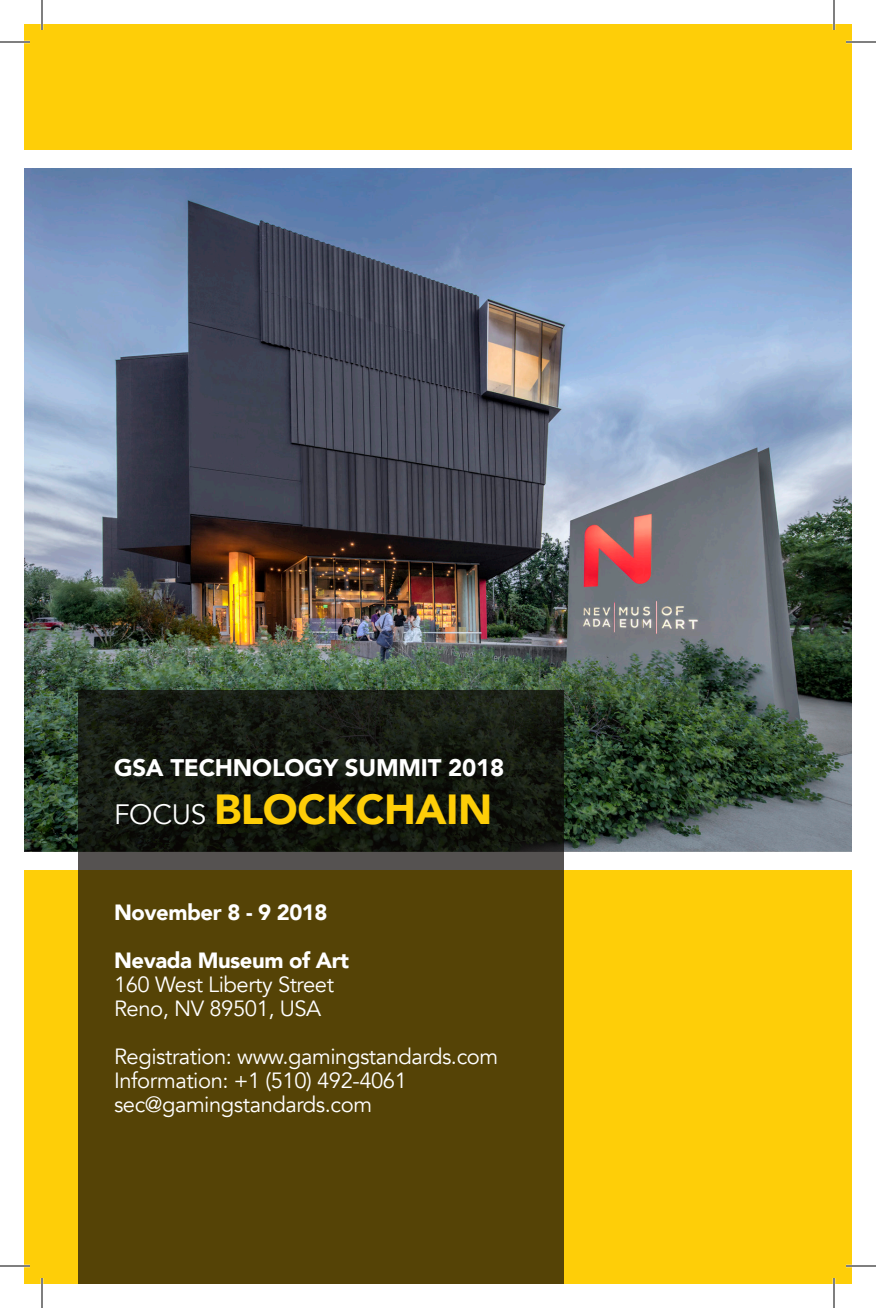
<style>
.page{position:relative;width:876px;height:1308px;background:#fff}
.page>*{position:absolute;margin:0;border:0;box-sizing:border-box;transform-origin:0 0}
.Main_Paragraph{font:900 42px "Avenir";letter-spacing:-.01em;color:#fece08}
.Main_Paragraph-2{font:900 24px "Avenir";letter-spacing:-.01em;color:#fff}
.Main_Paragraph-3{font:22px "Avenir";letter-spacing:-.02em;color:#fff}
.Main_Paragraph-4{font:900 22px "Avenir";letter-spacing:-.02em;color:#fff}
.s1{font-weight:400;font-size:28px;color:#fff}
</style>
<div class="page">
<div style="left:24px;top:24px;width:828px;height:1260px;background:#fece08"></div>
<img style="left:24px;top:168px;width:828px;height:684px">
<div style="left:24px;top:852px;width:828px;height:18px;background:#fff"></div>
<div style="left:24px;top:150px;width:828px;height:18px;background:#fff"></div>
<svg style="left:78px;top:690px;width:486px;height:594px;background:#43380b"></svg>
<hr style="left:0;top:41px;width:30px;height:2px;background:#fff">
<hr style="left:846px;top:41px;width:30px;height:2px;background:#fff">
<hr style="left:0;top:1265px;width:30px;height:2px;background:#fff">
<hr style="left:846px;top:1265px;width:30px;height:2px;background:#fff">
<hr style="left:41px;top:0;width:2px;height:30px;background:#fff">
<hr style="left:41px;top:1278px;width:2px;height:30px;background:#fff">
<hr style="left:833px;top:0;width:2px;height:30px;background:#fff">
<hr style="left:833px;top:1278px;width:2px;height:30px;background:#fff">
<hr style="left:0;top:42px;width:30px;height:1px;background:#000">
<hr style="left:846px;top:42px;width:30px;height:1px;background:#000">
<hr style="left:0;top:1266px;width:30px;height:1px;background:#000">
<hr style="left:846px;top:1266px;width:30px;height:1px;background:#000">
<hr style="left:42px;top:0;width:1px;height:30px;background:#000">
<hr style="left:42px;top:1278px;width:1px;height:30px;background:#000">
<hr style="left:834px;top:0;width:1px;height:30px;background:#000">
<hr style="left:834px;top:1278px;width:1px;height:30px;background:#000">
<p class="Main_Paragraph-2" style="left:114px;top:747px;width:392px">GSA TECHNOLOGY SUMMIT 2018</p>
<p class="Main_Paragraph" style="left:114px;top:774px;width:380px"><span class="s1">FOCUS</span> BLOCKCHAIN</p>
<p class="Main_Paragraph-4" style="left:114px;top:894px;width:215px">November 8 - 9 2018</p>
<p class="Main_Paragraph-4" style="left:114px;top:942px;width:237px">Nevada Museum of Art</p>
<p class="Main_Paragraph-3" style="left:114px;top:972px;width:222px">160 West Liberty Street</p>
<p class="Main_Paragraph-3" style="left:114px;top:996px;width:209px">Reno, NV 89501, USA</p>
<p class="Main_Paragraph-3" style="left:114px;top:1044px;width:386px">Registration: www.gamingstandards.com</p>
<p class="Main_Paragraph-3" style="left:114px;top:1068px;width:294px">Information: +1 (510) 492-4061</p>
<p class="Main_Paragraph-3" style="left:114px;top:1092px;width:260px">sec@gamingstandards.com</p>
</div>
